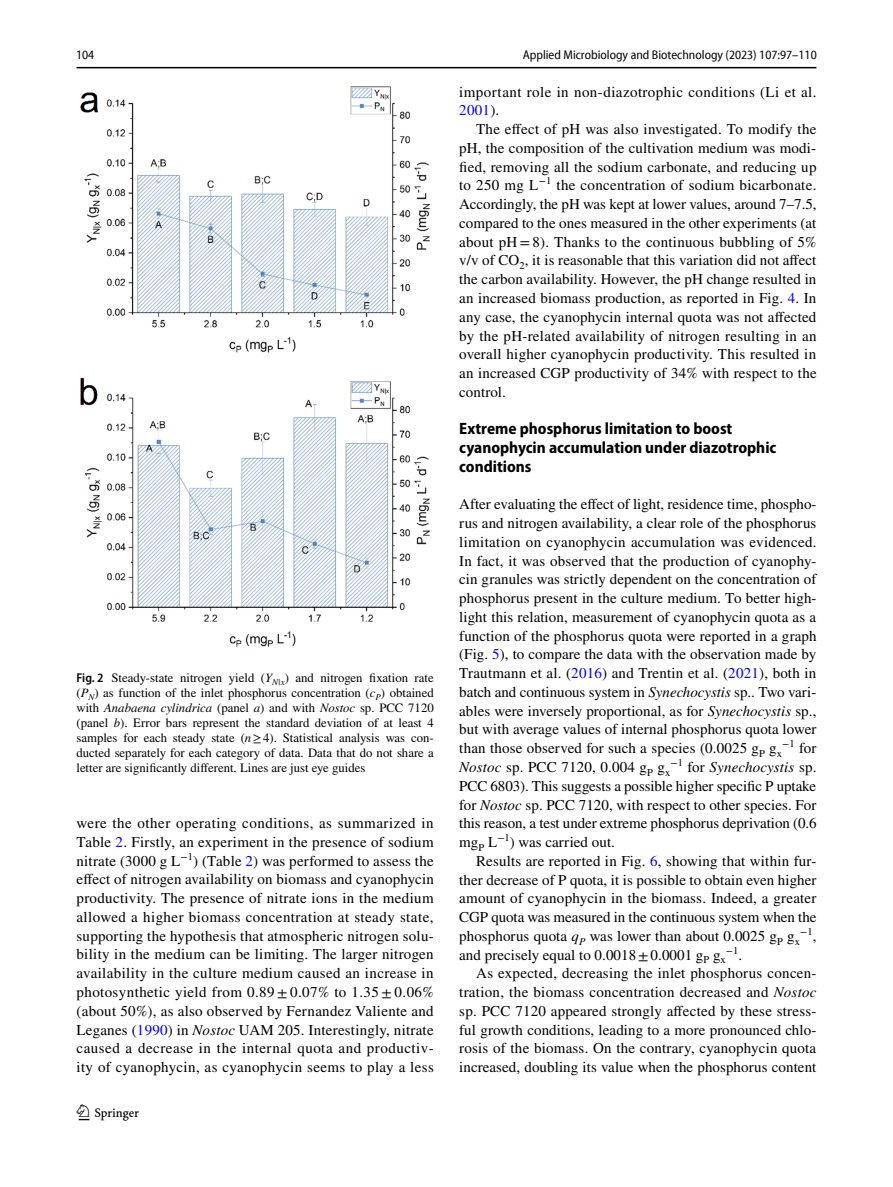
<style>
.page{position:relative;width:893px;height:1187px;background:#fff}
.page>*{position:absolute;margin:0;border:0;box-sizing:border-box;transform-origin:0 0}
.t1{font:22.5px "Springnew Regular 2";color:#000}
.t2{font:700 semi-condensed 16.5px/18.8px "Myriad Pro";color:#000}
.t3{font:15px/18.8px "STIX";letter-spacing:.005em;color:#000;text-align:justify}
.t4{font:15px/18.8px "STIX";letter-spacing:.03em;color:#000}
.t5{font:12.75px/15px "STIX";color:#000;text-align:justify}
.t6{font:semi-condensed 12.75px "Myriad Pro Unic";color:#000}
.t7{font:10.5px "STIX";color:#000}
.s1{font-family:"Myriad Pro";font-weight:600;font-stretch:semi-condensed}
.s2{font-style:italic}
.s3{color:#00f}
.s4{font-size:15px}
</style>
<div class="page">
<hr style="left:77px;top:67px;width:739px;height:1px;background:#000">
<img style="left:81px;top:87px;width:348px;height:559px">
<p class="t6" style="left:76px;top:50px;width:20px">104</p>
<p class="t6" style="left:523px;top:50px;width:296px">Applied Microbiology and Biotechnology (2023) 107:97–110</p>
<p class="t5" style="left:77px;top:671px;width:359px"><span class="s1">Fig. 2</span> Steady-state nitrogen yield (<span class="s2">Y</span><sub>N|x</sub>) and nitrogen fixation rate (<span class="s2">P</span><sub>N</sub>) as function of the inlet phosphorus concentration (<span class="s2">c</span><sub>P</sub>) obtained with <span class="s2">Anabaena cylindrica</span> (panel <span class="s2">a</span>) and with <span class="s2">Nostoc</span> sp. PCC 7120 (panel <span class="s2">b</span>). Error bars represent the standard deviation of at least 4 samples for each steady state (<span class="s2">n</span>≥4). Statistical analysis was con&shy;ducted separately for each category of data. Data that do not share a letter are significantly different. Lines are just eye guides</p>
<p class="t3" style="left:76px;top:814px;width:359px">were the other operating conditions, as summarized in Table <span class="s3">2</span>. Firstly, an experiment in the presence of sodium nitrate (3000 g L<sup>−1</sup>) (Table <span class="s3">2</span>) was performed to assess the effect of nitrogen availability on biomass and cyanophycin productivity. The presence of nitrate ions in the medium allowed a higher biomass concentration at steady state, supporting the hypothesis that atmospheric nitrogen solu&shy;bility in the medium can be limiting. The larger nitrogen availability in the culture medium caused an increase in photosynthetic yield from 0.89 ± 0.07% to 1.35 ± 0.06% (about 50%), as also observed by Fernandez Valiente and Leganes (<span class="s3">1990</span>) in <span class="s2">Nostoc</span> UAM 205. Interestingly, nitrate caused a decrease in the internal quota and productiv&shy;ity of cyanophycin, as cyanophycin seems to play a less</p>
<h1 class="t1" style="left:79px;top:1104px;width:62px">1 3</h1>
<p class="t4" style="left:459px;top:83px;width:359px">important role in non-diazotrophic conditions (Li et al.<br><span class="s3">2001</span>).</p>
<p class="t3" style="left:459px;top:121px;width:359px;text-indent:17px">The effect of pH was also investigated. To modify the pH, the composition of the cultivation medium was modi&shy;fied, removing all the sodium carbonate, and reducing up to 250 mg L<sup>−1</sup> the concentration of sodium bicarbonate.<br>Accordingly, the pH was kept at lower values, around 7–7.5, compared to the ones measured in the other experiments (at about pH =8). Thanks to the continuous bubbling of 5% v/v of CO<sub>2</sub>, it is reasonable that this variation did not affect the carbon availability. However, the pH change resulted in an increased biomass production, as reported in Fig. <span class="s3">4</span>. In any case, the cyanophycin internal quota was not affected by the pH-related availability of nitrogen resulting in an overall higher cyanophycin productivity. This resulted in an increased CGP productivity of 34% with respect to the control.</p>
<p class="t2" style="left:459px;top:419px;width:319px">Extreme phosphorus limitation to boost cyanophycin accumulation under diazotrophic conditions</p>
<p class="t3" style="left:459px;top:496px;width:359px">After evaluating the effect of light, residence time, phospho&shy;rus and nitrogen availability, a clear role of the phosphorus limitation on cyanophycin accumulation was evidenced.<br>In fact, it was observed that the production of cyanophy&shy;cin granules was strictly dependent on the concentration of phosphorus present in the culture medium. To better high&shy;light this relation, measurement of cyanophycin quota as a function of the phosphorus quota were reported in a graph (Fig. <span class="s3">5</span>), to compare the data with the observation made by Trautmann et al. (<span class="s3">2016</span>) and Trentin et al. (<span class="s3">2021</span>), both in batch and continuous system in <span class="s2">Synechocystis</span> sp.. Two vari&shy;ables were inversely proportional, as for <span class="s2">Synechocystis</span> sp., but with average values of internal phosphorus quota lower than those observed for such a species (0.0025 g<sub>P</sub> g<sub>x</sub><sup>−1</sup> for <span class="s2">Nostoc</span> sp. PCC 7120, 0.004 g<sub>P</sub> g<sub>x</sub><sup>−1</sup> for <span class="s2">Synechocystis</span> sp.<br>PCC 6803). This suggests a possible higher specific P uptake for <span class="s2">Nostoc</span> sp. PCC 7120, with respect to other species. For this reason, a test under extreme phosphorus deprivation (0.6 mg<sub>P</sub> L<sup>−1</sup>) was carried out.</p>
<p class="t3" style="left:459px;top:852px;width:359px;text-indent:17px">Results are reported in Fig. <span class="s3">6</span>, showing that within fur&shy;ther decrease of P quota, it is possible to obtain even higher amount of cyanophycin in the biomass. Indeed, a greater CGP quota was measured in the continuous system when the phosphorus quota <span class="s2">q</span><sub>P</sub> was lower than about 0.0025 g<sub>P</sub> g<sub>x</sub></p>
<p class="t7" style="left:800px;top:924px;width:18px">−1<span class="s4">,</span></p>
<p class="t3" style="left:459px;top:946px;width:268px">and precisely equal to 0.0018±0.0001 g<sub>P</sub> g<sub>x</sub></p>
<p class="t7" style="left:726px;top:942px;width:18px">−1<span class="s4">.</span></p>
<p class="t3" style="left:459px;top:964px;width:359px;text-indent:17px">As expected, decreasing the inlet phosphorus concen&shy;tration, the biomass concentration decreased and <span class="s2">Nostoc </span>sp. PCC 7120 appeared strongly affected by these stress&shy;ful growth conditions, leading to a more pronounced chlo&shy;rosis of the biomass. On the contrary, cyanophycin quota increased, doubling its value when the phosphorus content</p>
</div>
